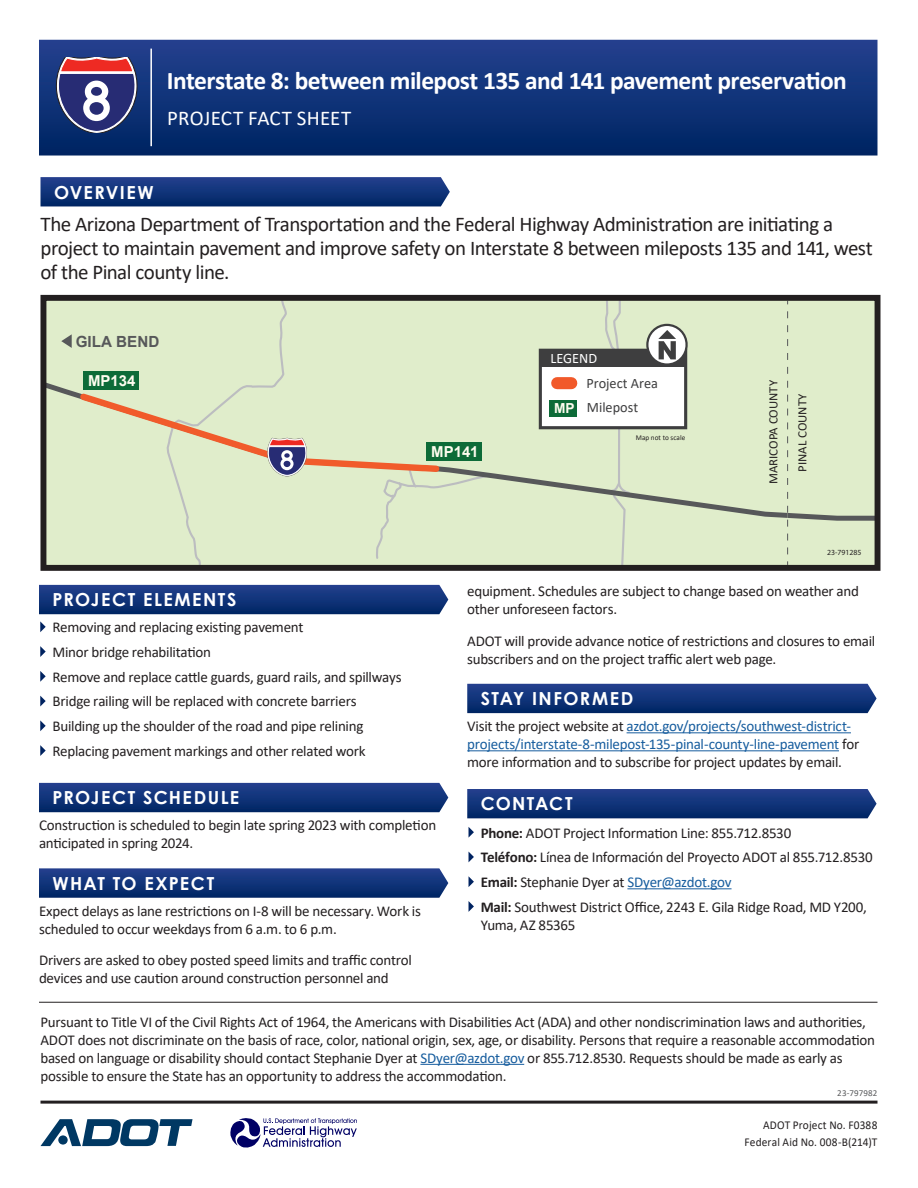
<style>
.page{position:relative;width:918px;height:1188px;background:#fff}
.page>*{position:absolute;margin:0;border:0;box-sizing:border-box;transform-origin:0 0}
.headline{font:700 25.5px "Calibri";letter-spacing:-.025em;color:#fff}
.initial_info_paragra{font:21px/24px "Calibri";letter-spacing:-.03em;color:#231f20}
.headline-2{font:21px "Calibri";letter-spacing:.01em;color:#fff}
.section_header{font:700 18px "Century Gothic";letter-spacing:.08em;color:#fff}
.t1{font:700 15.3px "Arial";color:#57585a}
.t2{font:700 15.15px "Arial";color:#fefcef}
.section_text{font:15px/18px "Calibri";letter-spacing:-.015em;color:#231f20}
.section_text-2{font:15px/18px "Calibri";letter-spacing:-.02em;color:#175d9e}
.t3{font:14.4px "Calibri";color:#3e3e3f}
.t4{font:14.4px "Calibri";color:#fff}
.t5{font:12.6px "Calibri";color:#231f20}
.project_numbers{font:12px "Calibri";letter-spacing:.015em;color:#231f20;scale:.95 1}
.t6{font:9px "Calibri";letter-spacing:.02em;color:#57585a}
.t7{font:7.8px "Myriad Pro";color:#231f20}
.t8{font:7.35px "Calibri";color:#231f20}
.s1{color:#231f20}
.s2{font-weight:700}
.s3{color:#175d9e}
</style>
<div class="page">
<div style="left:40px;top:40px;width:837px;height:115px;background:linear-gradient(to bottom,#24418f,#002563)"></div>
<hr style="left:40px;top:1101px;width:838px;height:3px;background:#231f20">
<hr style="left:150px;top:49px;width:2px;height:97px;background:#fff">
<svg style="left:40px;top:1119px;width:153px;height:27px"></svg>
<svg style="left:40px;top:177px;width:410px;height:29px;background:#15367b"></svg>
<svg style="left:55px;top:57px;width:83px;height:75px"></svg>
<svg style="left:230px;top:1118px;width:127px;height:30px"></svg>
<svg style="left:40px;top:294px;width:841px;height:277px;background:#cfd9bc"></svg>
<hr style="left:420px;top:1064px;width:104px;height:1px;background:#175d9e">
<svg style="left:39px;top:585px;width:409px;height:29px;background:#13357a"></svg>
<svg style="left:39px;top:783px;width:409px;height:29px;background:#13357a"></svg>
<svg style="left:39px;top:868px;width:409px;height:30px;background:#18397d"></svg>
<hr style="left:627px;top:732px;width:224px;height:1px;background:#175d9e">
<hr style="left:467px;top:750px;width:372px;height:1px;background:#175d9e">
<hr style="left:627px;top:888px;width:105px;height:1px;background:#175d9e">
<svg style="left:467px;top:684px;width:410px;height:29px;background:#13357a"></svg>
<svg style="left:467px;top:789px;width:410px;height:29px;background:#14357a"></svg>
<hr style="left:39px;top:1002px;width:839px;height:1px;background:#231f20">
<p class="headline" style="left:167px;top:63px;width:681px">Interstate 8: between milepost 135 and 141 pavement preservation</p>
<p class="headline-2" style="left:167px;top:104px;width:186px">PROJECT FACT SHEET</p>
<p class="section_header" style="left:54px;top:178px;width:101px">OVERVIEW</p>
<p class="initial_info_paragra" style="left:40px;top:212px;width:834px">The Arizona Department of Transportation and the Federal Highway Administration are initiating a project to maintain pavement and improve safety on Interstate 8 between mileposts 135 and 141, west of the Pinal county line.</p>
<p class="t1" style="left:76px;top:331px;width:85px">GILA BEND</p>
<p class="t4" style="left:550px;top:348px;width:48px">LEGEND</p>
<p class="t2" style="left:88px;top:370px;width:49px">MP134</p>
<p class="t3" style="left:587px;top:373px;width:73px">Project Area</p>
<p class="t5" style="left:764px;top:484px;width:105px;rotate:-90deg">MARICOPA COUNTY</p>
<p class="t3" style="left:554px;top:397px;width:86px"><sub>MP</sub> Milepost</p>
<p class="t5" style="left:794px;top:472px;width:79px;rotate:-90deg">PINAL COUNTY</p>
<p class="t8" style="left:636px;top:432px;width:51px">Map not to scale</p>
<p class="t2" style="left:431px;top:441px;width:49px">MP141</p>
<p class="t7" style="left:827px;top:547px;width:36px">23-791285</p>
<p class="section_header" style="left:52px;top:586px;width:186px">PROJECT ELEMENTS</p>
<p class="section_text" style="left:52px;top:618px;width:252px">Removing and replacing existing pavement</p>
<p class="section_text" style="left:52px;top:643px;width:160px">Minor bridge rehabilitation</p>
<p class="section_text" style="left:52px;top:667px;width:351px">Remove and replace cattle guards, guard rails, and spillways</p>
<p class="section_text" style="left:52px;top:692px;width:306px">Bridge railing will be replaced with concrete barriers</p>
<p class="section_text" style="left:52px;top:717px;width:312px">Building up the shoulder of the road and pipe relining</p>
<p class="section_text" style="left:52px;top:742px;width:315px">Replacing pavement markings and other related work</p>
<p class="section_header" style="left:52px;top:784px;width:188px">PROJECT SCHEDULE</p>
<p class="section_text" style="left:39px;top:816px;width:399px">Construction is scheduled to begin late spring 2023 with completion anticipated in spring 2024.</p>
<p class="section_header" style="left:52px;top:870px;width:163px">WHAT TO EXPECT</p>
<p class="section_text" style="left:39px;top:901px;width:383px">Expect delays as lane restrictions on I-8 will be necessary. Work is scheduled to occur weekdays from 6 a.m. to 6 p.m.</p>
<p class="section_text" style="left:39px;top:951px;width:374px">Drivers are asked to obey posted speed limits and traffic control devices and use caution around construction personnel and</p>
<p class="section_text" style="left:467px;top:582px;width:393px">equipment. Schedules are subject to change based on weather and other unforeseen factors.</p>
<p class="section_text" style="left:467px;top:631px;width:410px">ADOT will provide advance notice of restrictions and closures to email subscribers and on the project traffic alert web page.</p>
<p class="section_header" style="left:481px;top:685px;width:154px">STAY INFORMED</p>
<p class="section_text-2" style="left:467px;top:717px;width:394px"><span class="s1">Visit the project website at</span> azdot.gov/projects/southwest-district&shy;projects/interstate-8-milepost-135-pinal-county-line-pavement <span class="s1">for more information and to subscribe for project updates by email.</span></p>
<p class="section_header" style="left:481px;top:790px;width:93px">CONTACT</p>
<p class="section_text" style="left:481px;top:823px;width:312px"><span class="s2">Phone:</span> ADOT Project Information Line: 855.712.8530</p>
<p class="section_text" style="left:481px;top:848px;width:394px"><span class="s2">Teléfono:</span> Línea de Información del Proyecto ADOT al 855.712.8530</p>
<p class="section_text" style="left:481px;top:873px;width:252px"><span class="s2">Email:</span> Stephanie Dyer at <span class="s3">SDyer@azdot.gov</span></p>
<p class="section_text" style="left:481px;top:898px;width:388px"><span class="s2">Mail:</span> Southwest District Office, 2243 E. Gila Ridge Road, MD Y200,<br>Yuma, AZ 85365</p>
<p class="section_text" style="left:40px;top:1012px;width:836px">Pursuant to Title VI of the Civil Rights Act of 1964, the Americans with Disabilities Act (ADA) and other nondiscrimination laws and authorities, ADOT does not discriminate on the basis of race, color, national origin, sex, age, or disability. Persons that require a reasonable accommodation based on language or disability should contact Stephanie Dyer at <span class="s3">SDyer@azdot.gov</span> or 855.712.8530. Requests should be made as early as possible to ensure the State has an opportunity to address the accommodation.</p>
<p class="t6" style="left:837px;top:1087px;width:42px">23-797982</p>
<p class="project_numbers" style="left:763px;top:1117px;width:122px">ADOT Project No. F0388</p>
<p class="project_numbers" style="left:745px;top:1133px;width:141px">Federal Aid No. 008-B(214)T</p>
</div>
